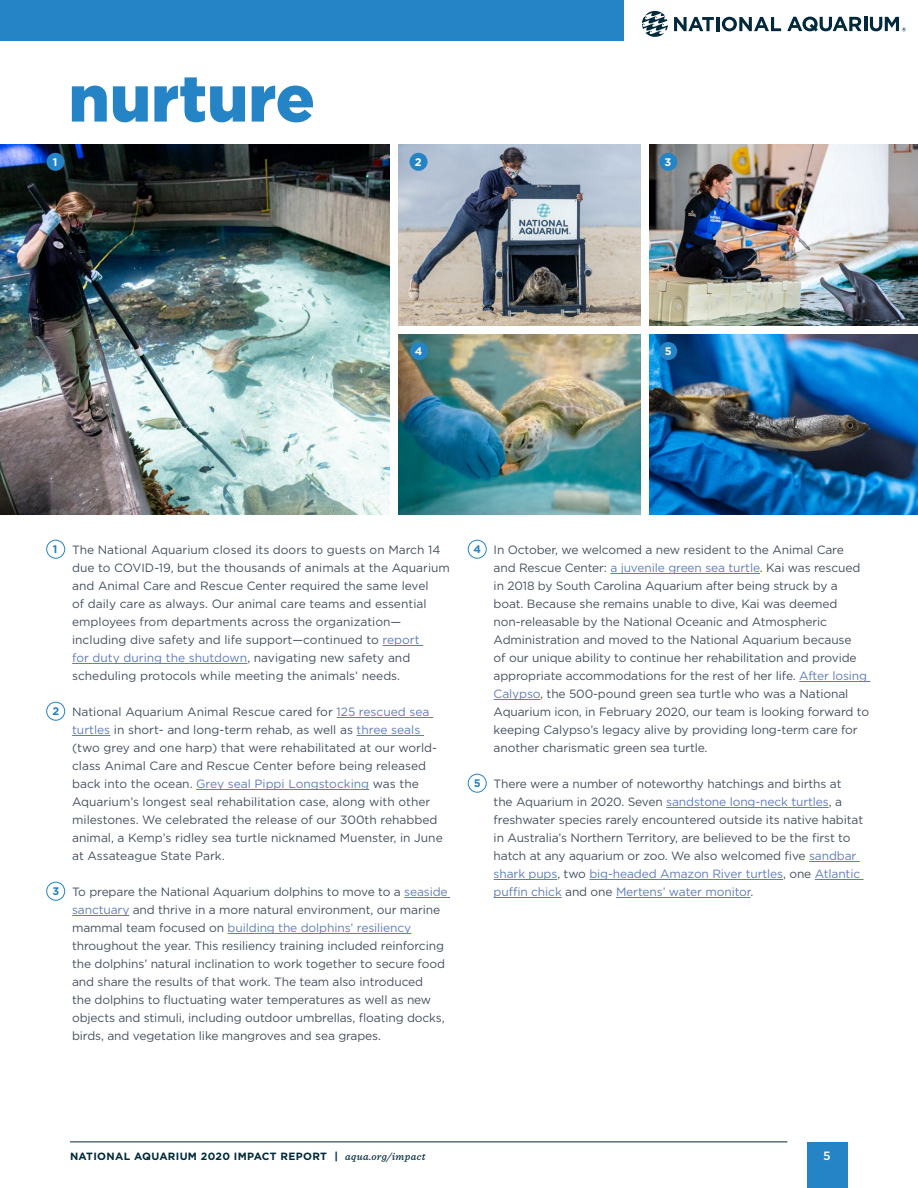
<style>
.page{position:relative;width:918px;height:1188px;background:#fff}
.page>*{position:absolute;margin:0;border:0;box-sizing:border-box;transform-origin:0 0}
.t1{font:900 65.1px "Gotham";color:#2484c6}
.t2{font:12px/18px "Gotham";letter-spacing:-.01em;color:#455260}
.t3{font:500 12px "Gotham";color:#fff}
.t4{font:700 10.95px "Gotham";color:#f8f4e1}
.t5{font:700 10.95px "Gotham";color:#fff}
.t6{font:700 10.5px "Gotham";letter-spacing:.03em;color:#012a3a}
.s1{font-weight:700;font-size:10.95px;color:#2484c6}
.s2{color:#627fb5}
.s3{font-family:"Sentinel";font-weight:500;font-style:italic}
</style>
<div class="page">
<svg style="left:642px;top:11px;width:26px;height:26px"></svg>
<svg style="left:787px;top:17px;width:75px;height:15px"></svg>
<hr style="left:864px;top:17px;width:3px;height:14px;background:#002a3b">
<svg style="left:674px;top:17px;width:40px;height:14px"></svg>
<hr style="left:716px;top:17px;width:3px;height:14px;background:#002a3b">
<svg style="left:722px;top:17px;width:59px;height:14px"></svg>
<svg style="left:870px;top:17px;width:36px;height:14px"></svg>
<hr style="left:70px;top:1142px;width:717px;height:1px;background:#012a3a">
<img style="left:399px;top:145px;width:242px;height:180px">
<img style="left:0;top:145px;width:390px;height:369px">
<img style="left:650px;top:145px;width:268px;height:180px">
<div style="left:47px;top:153px;width:18px;height:18px;background:#2484c6;border-radius:50%"></div>
<div style="left:659px;top:153px;width:18px;height:18px;background:#2484c6;border-radius:50%"></div>
<div style="left:409px;top:153px;width:19px;height:18px;background:#2484c6;border-radius:50%"></div>
<img style="left:650px;top:334px;width:268px;height:180px">
<img style="left:399px;top:334px;width:242px;height:180px">
<hr style="left:383px;top:645px;width:40px;height:1px;background:#627fb5">
<hr style="left:72px;top:663px;width:175px;height:1px;background:#627fb5">
<hr style="left:337px;top:717px;width:96px;height:1px;background:#627fb5">
<hr style="left:72px;top:735px;width:38px;height:1px;background:#627fb5">
<hr style="left:357px;top:735px;width:67px;height:1px;background:#627fb5">
<hr style="left:196px;top:789px;width:173px;height:1px;background:#627fb5">
<hr style="left:404px;top:897px;width:46px;height:1px;background:#627fb5">
<hr style="left:72px;top:915px;width:57px;height:1px;background:#627fb5">
<hr style="left:228px;top:933px;width:183px;height:1px;background:#627fb5">
<div style="left:46px;top:540px;width:19px;height:18px;border:1px solid #2484c6;border-radius:50%"></div>
<div style="left:46px;top:702px;width:19px;height:18px;border:1px solid #2484c6;border-radius:50%"></div>
<div style="left:46px;top:882px;width:19px;height:18px;border:1px solid #2484c6;border-radius:50%"></div>
<hr style="left:610px;top:573px;width:150px;height:1px;background:#627fb5">
<hr style="left:799px;top:681px;width:72px;height:1px;background:#627fb5">
<hr style="left:494px;top:699px;width:46px;height:1px;background:#627fb5">
<hr style="left:666px;top:807px;width:163px;height:1px;background:#627fb5">
<hr style="left:809px;top:861px;width:51px;height:1px;background:#627fb5">
<hr style="left:494px;top:879px;width:63px;height:1px;background:#627fb5">
<hr style="left:589px;top:879px;width:194px;height:1px;background:#627fb5">
<hr style="left:815px;top:879px;width:49px;height:1px;background:#627fb5">
<hr style="left:494px;top:897px;width:68px;height:1px;background:#627fb5">
<hr style="left:616px;top:897px;width:135px;height:1px;background:#627fb5">
<div style="left:468px;top:540px;width:18px;height:18px;border:1px solid #2484c6;border-radius:50%"></div>
<div style="left:468px;top:774px;width:18px;height:18px;border:1px solid #2484c6;border-radius:50%"></div>
<div style="left:0;top:0;width:623px;height:40px;background:#2484c6"></div>
<div style="left:659px;top:342px;width:18px;height:18px;background:#2484c6;border-radius:50%"></div>
<div style="left:410px;top:342px;width:18px;height:18px;background:#2484c6;border-radius:50%"></div>
<div style="left:807px;top:1142px;width:41px;height:46px;background:#2484c6"></div>
<h1 class="t1" style="left:69px;top:54px;width:248px">nurture</h1>
<p class="t5" style="left:53px;top:156px;width:6px">1</p>
<p class="t5" style="left:415px;top:156px;width:8px">2</p>
<p class="t4" style="left:665px;top:155px;width:8px">3</p>
<p class="t4" style="left:415px;top:345px;width:9px">4</p>
<p class="t4" style="left:665px;top:345px;width:8px">5</p>
<p class="t2" style="left:72px;top:540px;width:379px;text-indent:-19px"><span class="s1">1</span> The National Aquarium closed its doors to guests on March 14 due to COVID-19, but the thousands of animals at the Aquarium and Animal Care and Rescue Center required the same level<br>of daily care as always. Our animal care teams and essential employees from departments across the organization— including dive safety and life support—continued to <span class="s2">report<br>for duty during the shutdown</span>, navigating new safety and scheduling protocols while meeting the animals’ needs.</p>
<p class="t2" style="left:72px;top:702px;width:372px;text-indent:-20px"><span class="s1">2</span> National Aquarium Animal Rescue cared for <span class="s2">125 rescued sea turtles</span> in short- and long-term rehab, as well as <span class="s2">three seals </span>(two grey and one harp) that were rehabilitated at our world&shy;class Animal Care and Rescue Center before being released back into the ocean. <span class="s2">Grey seal Pippi Longstocking</span> was the Aquarium’s longest seal rehabilitation case, along with other milestones. We celebrated the release of our 300th rehabbed animal, a Kemp’s ridley sea turtle nicknamed Muenster, in June at Assateague State Park.</p>
<p class="t2" style="left:72px;top:882px;width:377px;text-indent:-20px"><span class="s1">3</span> To prepare the National Aquarium dolphins to move to a <span class="s2">seaside sanctuary</span> and thrive in a more natural environment, our marine mammal team focused on <span class="s2">building the dolphins’ resiliency </span>throughout the year. This resiliency training included reinforcing the dolphins’ natural inclination to work together to secure food and share the results of that work. The team also introduced<br>the dolphins to fluctuating water temperatures as well as new objects and stimuli, including outdoor umbrellas, floating docks, birds, and vegetation like mangroves and sea grapes.</p>
<p class="t2" style="left:494px;top:540px;width:377px;text-indent:-20px"><span class="s1">4</span> In October, we welcomed a new resident to the Animal Care<br>and Rescue Center: <span class="s2">a juvenile green sea turtle</span>. Kai was rescued in 2018 by South Carolina Aquarium after being struck by a boat. Because she remains unable to dive, Kai was deemed non-releasable by the National Oceanic and Atmospheric Administration and moved to the National Aquarium because<br>of our unique ability to continue her rehabilitation and provide appropriate accommodations for the rest of her life. <span class="s2">After losing Calypso</span>, the 500-pound green sea turtle who was a National Aquarium icon, in February 2020, our team is looking forward to keeping Calypso’s legacy alive by providing long-term care for another charismatic green sea turtle.</p>
<p class="t2" style="left:494px;top:774px;width:371px;text-indent:-20px"><span class="s1">5</span> There were a number of noteworthy hatchings and births at the Aquarium in 2020. Seven <span class="s2">sandstone long-neck turtles</span>, a freshwater species rarely encountered outside its native habitat in Australia’s Northern Territory, are believed to be the first to hatch at any aquarium or zoo. We also welcomed five <span class="s2">sandbar shark pups</span>, two <span class="s2">big-headed Amazon River turtles</span>, one <span class="s2">Atlantic puffin chick</span> and one <span class="s2">Mertens’ water monitor</span>.</p>
<p class="t6" style="left:70px;top:1150px;width:357px">NATIONAL AQUARIUM 2020 IMPACT REPORT | <span class="s3">aqua.org/impact</span></p>
<p class="t3" style="left:823px;top:1148px;width:9px">5</p>
</div>
